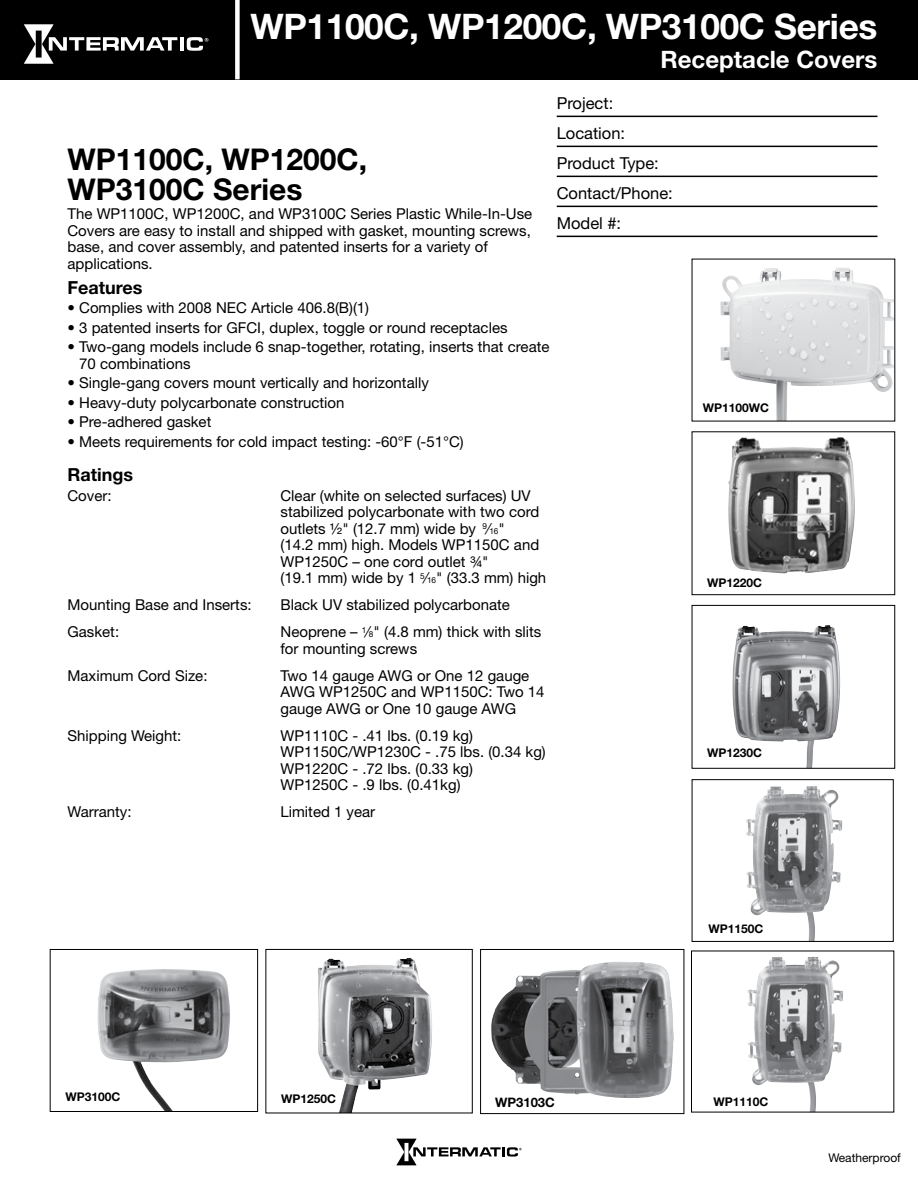
<style>
.page{position:relative;width:918px;height:1188px;background:#fff}
.page>*{position:absolute;margin:0;border:0;box-sizing:border-box;transform-origin:0 0}
.t1{font:700 35.25px "Helvetica Neue LT Std";letter-spacing:-.01em;color:#fff}
.t2{font:700 30px/30px "Helvetica Neue LT Std";color:#000}
.t3{font:700 24px "Helvetica Neue LT Std";color:#fff}
.t4{font:700 18px "Helvetica Neue LT Std";color:#000}
.t5{font:16.5px/30px "Helvetica Neue LT Std";color:#000}
.t6{font:15px/16.5px "Helvetica Neue LT Std";color:#000}
.t7{font:700 13.05px "Helvetica Neue LT Std";color:#000}
.t8{font:700 12px "Helvetica Neue LT Std";color:#000}
.t9{font:12px "Helvetica Neue LT Std";color:#000}
.s1{font-style:inherit}
.s2{font-size:8.25px}
</style>
<div class="page">
<svg style="left:396px;top:1139px;width:126px;height:26px"></svg>
<div style="left:0;top:0;width:918px;height:80px;background:#000"></div>
<hr style="left:180px;top:37px;width:4px;height:14px;background:#fff">
<svg style="left:187px;top:37px;width:21px;height:14px"></svg>
<svg style="left:24px;top:24px;width:153px;height:40px"></svg>
<div style="left:235px;top:0;width:5px;height:79px;background:#fff"></div>
<hr style="left:557px;top:116px;width:321px;height:1px;background:#000">
<hr style="left:557px;top:146px;width:321px;height:1px;background:#000">
<hr style="left:557px;top:176px;width:321px;height:1px;background:#000">
<hr style="left:557px;top:206px;width:321px;height:1px;background:#000">
<hr style="left:557px;top:236px;width:321px;height:1px;background:#000">
<img style="left:720px;top:267px;width:176px;height:154px">
<img style="left:728px;top:437px;width:127px;height:136px">
<img style="left:732px;top:625px;width:108px;height:142px">
<div style="left:692px;top:605px;width:203px;height:164px;border:1px solid #000"></div>
<img style="left:318px;top:958px;width:114px;height:153px">
<div style="left:265px;top:949px;width:208px;height:164px;border:1px solid #000"></div>
<img style="left:97px;top:969px;width:133px;height:141px">
<div style="left:50px;top:949px;width:208px;height:163px;border:1px solid #000"></div>
<img style="left:491px;top:962px;width:183px;height:136px">
<div style="left:480px;top:949px;width:204px;height:165px;border:1px solid #000"></div>
<img style="left:747px;top:957px;width:96px;height:154px">
<img style="left:746px;top:786px;width:96px;height:154px">
<div style="left:692px;top:779px;width:202px;height:163px;border:1px solid #000"></div>
<h1 class="t1" style="left:250px;top:4px;width:629px">WP1100C, WP1200C, WP3100C Series</h1>
<h3 class="t3" style="left:660px;top:45px;width:218px">Receptacle Covers</h3>
<h2 class="t2" style="left:68px;top:143px;width:301px">WP1100C, WP1200C,<br>WP3100C Series</h2>
<p class="t6" style="left:68px;top:205px;width:466px">The WP1100C, WP1200C, and WP3100C Series Plastic While-In-Use Covers are easy to install and shipped with gasket, mounting screws, base, and cover assembly, and patented inserts for a variety of applications.</p>
<p class="t4" style="left:68px;top:276px;width:77px">Features</p>
<p class="t6" style="left:68px;top:300px;width:303px">• Complies with 2008 NEC Article 406.8(B)(1)</p>
<p class="t6" style="left:68px;top:319px;width:442px">• 3 patented inserts for GFCI, duplex, toggle or round receptacles</p>
<p class="t6" style="left:79px;top:339px;width:472px;text-indent:-12px">• Two-gang models include 6 snap-together, rotating, inserts that create<br>70 combinations</p>
<p class="t6" style="left:68px;top:375px;width:363px">• Single-gang covers mount vertically and horizontally</p>
<p class="t6" style="left:68px;top:394px;width:278px">• Heavy-duty polycarbonate construction</p>
<p class="t6" style="left:68px;top:414px;width:145px">• Pre-adhered gasket</p>
<p class="t6" style="left:68px;top:433px;width:398px">• Meets requirements for cold impact testing: -60°F (-51°C)</p>
<p class="t4" style="left:68px;top:464px;width:67px">Ratings</p>
<p class="t6" style="left:68px;top:487px;width:46px">Cover:</p>
<p class="t6" style="left:280px;top:487px;width:267px">Clear (white on selected surfaces) UV stabilized polycarbonate with two cord outlets <span class="s1">1/2</span>" (12.7 mm) wide by <sup>9</sup>⁄<span class="s2">16</span>"<br>(14.2 mm) high. Models WP1150C and WP1250C – one cord outlet 3/4"<br>(19.1 mm) wide by 1 <sup>5</sup>⁄<span class="s2">16</span>" (33.3 mm) high</p>
<p class="t6" style="left:68px;top:597px;width:186px">Mounting Base and Inserts:</p>
<p class="t6" style="left:281px;top:597px;width:231px">Black UV stabilized polycarbonate</p>
<p class="t6" style="left:68px;top:624px;width:53px">Gasket:</p>
<p class="t6" style="left:280px;top:624px;width:262px">Neoprene – <sup>1</sup>⁄<span class="s2">8</span>" (4.8 mm) thick with slits for mounting screws</p>
<p class="t6" style="left:67px;top:667px;width:142px">Maximum Cord Size:</p>
<p class="t6" style="left:280px;top:667px;width:266px">Two 14 gauge AWG or One 12 gauge<br>AWG WP1250C and WP1150C: Two 14 gauge AWG or One 10 gauge AWG</p>
<p class="t6" style="left:67px;top:727px;width:115px">Shipping Weight:</p>
<p class="t6" style="left:280px;top:727px;width:267px">WP1110C - .41 lbs. (0.19 kg)<br>WP1150C/WP1230C - .75 lbs. (0.34 kg)<br>WP1220C - .72 lbs. (0.33 kg)<br>WP1250C - .9 lbs. (0.41kg)</p>
<p class="t6" style="left:67px;top:804px;width:66px">Warranty:</p>
<p class="t6" style="left:280px;top:804px;width:96px">Limited 1 year</p>
<p class="t5" style="left:557px;top:88px;width:118px">Project:<br>Location:<br>Product Type:<br>Contact/Phone:<br>Model #:</p>
<p class="t8" style="left:703px;top:401px;width:68px">WP1100WC</p>
<p class="t8" style="left:707px;top:575px;width:56px">WP1220C</p>
<p class="t8" style="left:707px;top:746px;width:56px">WP1230C</p>
<p class="t8" style="left:709px;top:921px;width:56px">WP1150C</p>
<p class="t8" style="left:66px;top:1089px;width:56px">WP3100C</p>
<p class="t8" style="left:281px;top:1092px;width:56px">WP1250C</p>
<p class="t7" style="left:495px;top:1095px;width:61px">WP3103C</p>
<p class="t8" style="left:714px;top:1094px;width:56px">WP1110C</p>
<p class="t9" style="left:828px;top:1151px;width:74px">Weatherproof</p>
</div>
